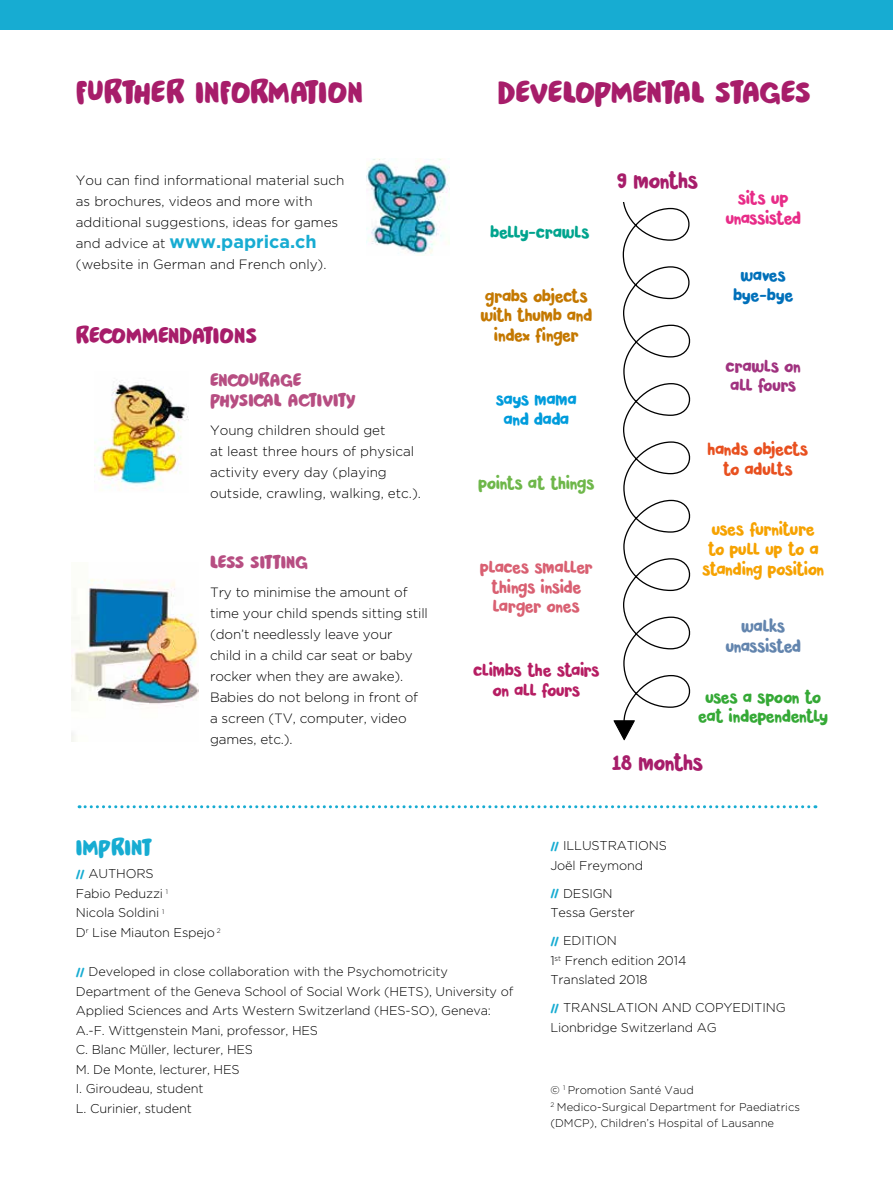
<style>
.page{position:relative;width:893px;height:1191px;background:#fff}
.page>*{position:absolute;margin:0;border:0;box-sizing:border-box;transform-origin:0 0}
.t1{font:33px "Pardesi";letter-spacing:-.03em;color:#a71d6a}
.t2{font:33px "Pardesi";letter-spacing:-.01em;color:#a71d6a}
.t3{font:24px "Pardesi";letter-spacing:-.015em;color:#a71d6a}
.t4{font:24px "Pardesi";letter-spacing:-.01em;color:#17acd2}
.t5{font:21px "Pardesi";letter-spacing:-.03em;color:#a71d6a}
.t6{font:19.5px/19.5px "Pardesi";letter-spacing:-.025em;color:#b74e82}
.t7{font:700 18px "Gotham";color:#17acd2}
.t8{font:16.5px/19.8px "Pardesi";letter-spacing:-.03em;color:#f6a200;text-align:center}
.t9{font:16.5px/19.8px "Pardesi";letter-spacing:-.03em;color:#c47800;text-align:center}
.t10{font:16.5px/19.8px "Pardesi";letter-spacing:-.03em;color:#d96072;text-align:center}
.t11{font:16.5px/19.8px "Pardesi";letter-spacing:-.03em;color:#35a936;text-align:center}
.t12{font:16.5px/19.8px "Pardesi";letter-spacing:-.03em;color:#b61e63;text-align:center}
.t13{font:16.5px/19.8px "Pardesi";letter-spacing:-.02em;color:#e8501f;text-align:center}
.t14{font:16.5px/19.8px "Pardesi";letter-spacing:-.025em;color:#a0327f}
.t15{font:16.5px/19.8px "Pardesi";letter-spacing:-.03em;color:#e82c88;text-align:center}
.t16{font:16.5px/19.8px "Pardesi";letter-spacing:-.04em;color:#6385ae;text-align:center}
.t17{font:16.5px/19.8px "Pardesi";letter-spacing:-.02em;color:#009cdc;text-align:center}
.t18{font:16.5px "Pardesi";letter-spacing:-.03em;color:#6eb74a}
.t19{font:16.5px/19.8px "Pardesi";letter-spacing:-.02em;color:#0070ba;text-align:center}
.t20{font:16.5px "Pardesi";letter-spacing:-.02em;color:#00a48e}
.t21{font:300 13.5px/21px "Gotham";color:#000}
.t22{font:300 12.75px/19.5px "Gotham";letter-spacing:-.01em;color:#000}
.t23{font:300 11.25px/16.5px "Gotham";color:#000}
.s1{font-weight:300;font-size:13.5px;color:#000}
.s2{font-family:"Pardesi";font-weight:400;color:#17acd2}
</style>
<div class="page">
<div style="left:0;top:0;width:893px;height:30px;background:#17acd2"></div>
<svg style="left:613px;top:202px;width:78px;height:538px"></svg>
<img style="left:72px;top:579px;width:127px;height:162px">
<img style="left:95px;top:381px;width:94px;height:109px">
<img style="left:366px;top:159px;width:83px;height:95px">
<svg style="left:79px;top:805px;width:737px;height:3px"></svg>
<h1 class="t2" style="left:76px;top:68px;width:289px">FURTHER INFORMATION</h1>
<p class="t21" style="left:76px;top:169px;width:270px">You can find informational material such as brochures, videos and more with additional suggestions, ideas for games</p>
<h3 class="t7" style="left:76px;top:231px;width:242px"><span class="s1">and advice at</span> www.paprica.ch</h3>
<p class="t21" style="left:76px;top:253px;width:252px">(website in German and French only).</p>
<h2 class="t3" style="left:76px;top:318px;width:183px">RECOMMENDATIONS</h2>
<h3 class="t6" style="left:210px;top:370px;width:147px">ENCOURAGE<br>PHYSICAL ACTIVITY</h3>
<p class="t21" style="left:210px;top:419px;width:212px">Young children should get<br>at least three hours of physical activity every day (playing outside, crawling, walking, etc.).</p>
<h3 class="t6" style="left:210px;top:552px;width:99px">LESS SITTING</h3>
<p class="t21" style="left:210px;top:581px;width:219px">Try to minimise the amount of time your child spends sitting still (don’t needlessly leave your<br>child in a child car seat or baby rocker when they are awake).<br>Babies do not belong in front of a screen (TV, computer, video games, etc.).</p>
<h1 class="t1" style="left:498px;top:68px;width:315px">DEVELOPMENTAL STAGES</h1>
<p class="t20" style="left:490px;top:220px;width:101px">BELLY-CRAWLS</p>
<h3 class="t5" style="left:617px;top:165px;width:83px">9 MONTHS</h3>
<p class="t15" style="left:725px;top:188px;width:77px">SITS UP<br>UNASSISTED</p>
<p class="t9" style="left:480px;top:286px;width:113px">GRABS OBJECTS<br>WITH THUMB AND<br>INDEX FINGER</p>
<p class="t17" style="left:496px;top:389px;width:83px">SAYS MAMA<br>AND DADA</p>
<p class="t18" style="left:478px;top:471px;width:118px">POINTS AT THINGS</p>
<p class="t10" style="left:480px;top:557px;width:115px">PLACES SMALLER<br>THINGS INSIDE<br>LARGER ONES</p>
<p class="t12" style="left:473px;top:660px;width:128px">CLIMBS THE STAIRS<br>ON ALL FOURS</p>
<p class="t19" style="left:733px;top:265px;width:62px">WAVES<br>BYE-BYE</p>
<p class="t14" style="left:726px;top:356px;width:77px">CRAWLS ON<br>ALL FOURS</p>
<p class="t13" style="left:707px;top:439px;width:102px">HANDS OBJECTS<br>TO ADULTS</p>
<p class="t8" style="left:702px;top:520px;width:124px">USES FURNITURE<br>TO PULL UP TO A<br>STANDING POSITION</p>
<p class="t16" style="left:725px;top:616px;width:77px">WALKS<br>UNASSISTED</p>
<p class="t11" style="left:698px;top:687px;width:132px">USES A SPOON TO<br>EAT INDEPENDENTLY</p>
<h3 class="t5" style="left:612px;top:747px;width:93px">18 MONTHS</h3>
<h2 class="t4" style="left:76px;top:830px;width:78px">IMPRINT</h2>
<p class="t22" style="left:76px;top:864px;width:146px"><span class="s2">//</span> AUTHORS<br>Fabio Peduzzi <sup>1<br></sup>Nicola Soldini <sup>1<br></sup>D<sup>r</sup> Lise Miauton Espejo <sup>2</sup></p>
<p class="t22" style="left:76px;top:961px;width:439px"><span class="s2">//</span> Developed in close collaboration with the Psychomotricity Department of the Geneva School of Social Work (HETS), University of Applied Sciences and Arts Western Switzerland (HES-SO), Geneva:<br>A.-F. Wittgenstein Mani, professor, HES<br>C. Blanc Müller, lecturer, HES<br>M. De Monte, lecturer, HES<br>I. Giroudeau, student<br>L. Curinier, student</p>
<p class="t22" style="left:550px;top:835px;width:118px"><span class="s2">//</span> ILLUSTRATIONS<br>Joël Freymond</p>
<p class="t22" style="left:550px;top:883px;width:86px"><span class="s2">//</span> DESIGN<br>Tessa Gerster</p>
<p class="t22" style="left:550px;top:930px;width:138px"><span class="s2">//</span> EDITION<br>1<sup>st</sup> French edition 2014<br>Translated 2018</p>
<p class="t22" style="left:550px;top:998px;width:237px"><span class="s2">//</span> TRANSLATION AND COPYEDITING<br>Lionbridge Switzerland AG</p>
<p class="t23" style="left:550px;top:1081px;width:251px">© <sup>1</sup> Promotion Santé Vaud<br><sup>2</sup> Medico-Surgical Department for Paediatrics (DMCP), Children’s Hospital of Lausanne</p>
</div>
